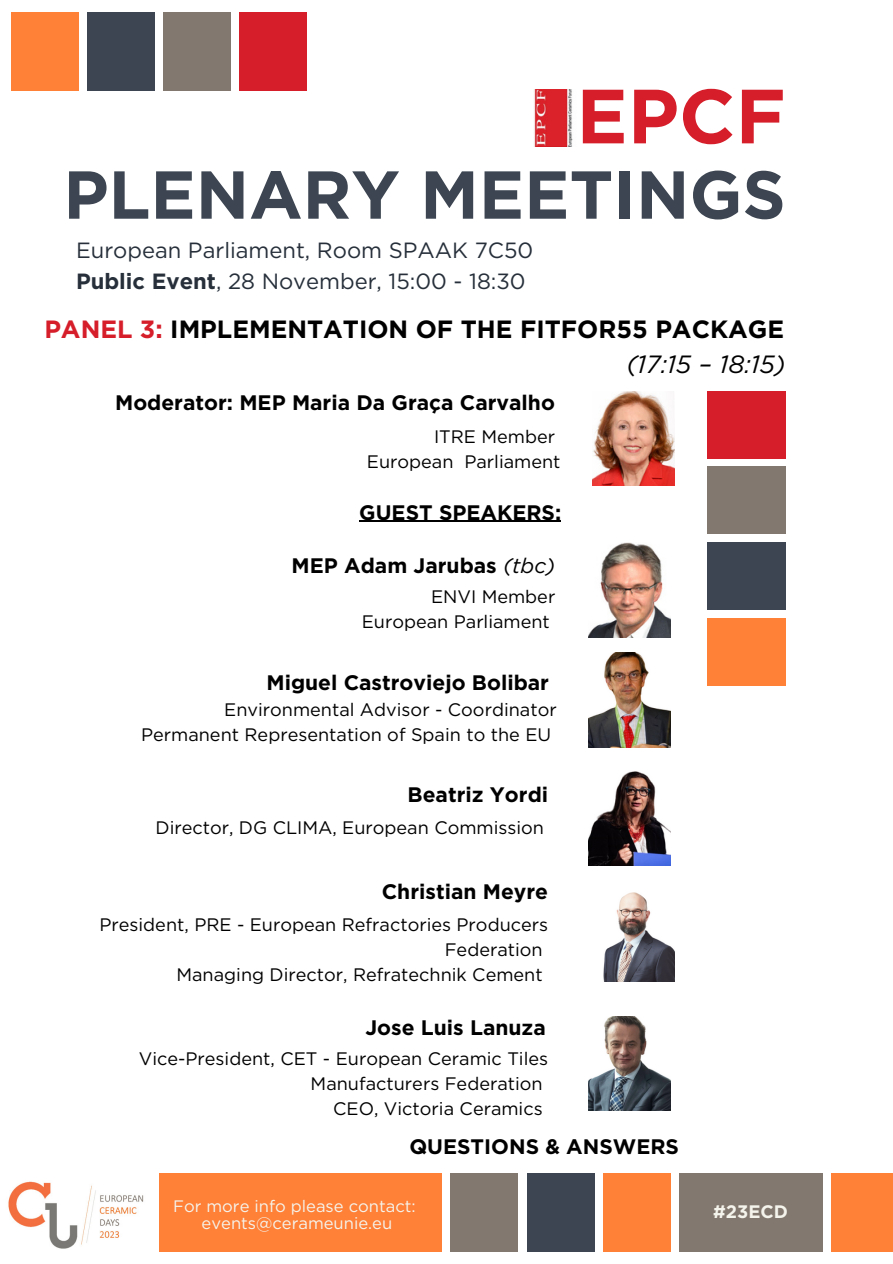
<style>
.page{position:relative;width:893px;height:1264px;background:#fff}
.page>*{position:absolute;margin:0;border:0;box-sizing:border-box;transform-origin:0 0}
.t1{font:700 76.65px "Gotham";color:#d51e2a}
.t2{font:700 67.65px "Gotham";color:#3c4551}
.t3{font:700 24.9px/34.8px "Gotham";color:#000;text-align:right}
.t4{font:22.05px "Gotham";color:#262f3a}
.t5{font:700 21px "Gotham";color:#000}
.t6{font:18px/24.8px "Gotham";color:#000}
.t7{font:700 18px "Gotham";color:#f5f4ec}
.t8{font:16.65px "Gotham";color:#f5f4ec}
.s1{font-weight:700}
.s2{color:#d51e2a}
.s3{font-weight:400;font-style:italic}
</style>
<div class="page">
<img style="left:592px;top:391px;width:82px;height:94px">
<div style="left:451px;top:1173px;width:67px;height:78px;background:#83786f"></div>
<div style="left:527px;top:1173px;width:67px;height:78px;background:#3c4551"></div>
<div style="left:603px;top:1173px;width:67px;height:78px;background:#ff8037"></div>
<div style="left:679px;top:1173px;width:143px;height:78px;background:#83786f"></div>
<div style="left:831px;top:1173px;width:61px;height:78px;background:#ff8037"></div>
<img style="left:588px;top:542px;width:82px;height:95px">
<img style="left:588px;top:652px;width:82px;height:95px">
<img style="left:588px;top:1016px;width:82px;height:94px">
<img style="left:603px;top:892px;width:71px;height:89px">
<div style="left:707px;top:391px;width:78px;height:67px;background:#d51e2a"></div>
<div style="left:707px;top:466px;width:78px;height:67px;background:#83786f"></div>
<div style="left:707px;top:542px;width:78px;height:67px;background:#3c4551"></div>
<div style="left:707px;top:618px;width:78px;height:67px;background:#ff8037"></div>
<img style="left:588px;top:771px;width:82px;height:94px">
<img style="left:534px;top:90px;width:39px;height:57px">
<div style="left:152px;top:1173px;width:290px;height:78px;background:#ff8037"></div>
<img style="left:8px;top:1173px;width:150px;height:78px">
<hr style="left:359px;top:520px;width:202px;height:2px;background:#000">
<div style="left:163px;top:12px;width:67px;height:79px;background:#83786f"></div>
<div style="left:87px;top:12px;width:67px;height:79px;background:#3c4551"></div>
<div style="left:11px;top:12px;width:67px;height:79px;background:#ff8037"></div>
<div style="left:239px;top:12px;width:67px;height:79px;background:#d51e2a"></div>
<p class="t1" style="left:576px;top:70px;width:211px">EPCF</p>
<p class="t2" style="left:63px;top:154px;width:723px">PLENARY MEETINGS</p>
<p class="t4" style="left:76px;top:237px;width:459px">European Parliament, Room SPAAK 7C50</p>
<p class="t4" style="left:76px;top:267px;width:451px"><span class="s1">Public Event</span>, 28 November, 15:00 - 18:30</p>
<p class="t3" style="left:44px;top:311px;width:742px"><span class="s2">PANEL 3:</span> IMPLEMENTATION OF THE FITFOR55 PACKAGE <span class="s3">(17:15 – 18:15)</span></p>
<p class="t5" style="left:115px;top:390px;width:441px">Moderator: MEP Maria Da Graça Carvalho</p>
<p class="t6" style="left:434px;top:424px;width:122px">ITRE Member</p>
<p class="t6" style="left:367px;top:449px;width:195px">European Parliament</p>
<p class="t5" style="left:359px;top:499px;width:203px">GUEST SPEAKERS:</p>
<p class="t5" style="left:291px;top:553px;width:265px">MEP Adam Jarubas <span class="s3">(tbc)</span></p>
<p class="t6" style="left:431px;top:584px;width:126px">ENVI Member</p>
<p class="t6" style="left:362px;top:608px;width:190px">European Parliament</p>
<p class="t5" style="left:266px;top:670px;width:284px">Miguel Castroviejo Bolibar</p>
<p class="t6" style="left:224px;top:697px;width:334px">Environmental Advisor - Coordinator</p>
<p class="t6" style="left:141px;top:722px;width:411px">Permanent Representation of Spain to the EU</p>
<p class="t5" style="left:407px;top:782px;width:142px">Beatriz Yordi</p>
<p class="t6" style="left:155px;top:815px;width:390px">Director, DG CLIMA, European Commission</p>
<p class="t5" style="left:382px;top:879px;width:168px">Christian Meyre</p>
<p class="t6" style="left:444px;top:912px;width:105px;text-indent:-345px">President, PRE - European Refractories Producers<br>Federation</p>
<p class="t6" style="left:176px;top:961px;width:368px">Managing Director, Refratechnik Cement</p>
<p class="t5" style="left:365px;top:1015px;width:182px">Jose Luis Lanuza</p>
<p class="t6" style="left:310px;top:1046px;width:239px;text-indent:-172px">Vice-President, CET - European Ceramic Tiles<br>Manufacturers Federation</p>
<p class="t6" style="left:333px;top:1095px;width:211px">CEO, Victoria Ceramics</p>
<p class="t5" style="left:409px;top:1133px;width:271px">QUESTIONS &amp; ANSWERS</p>
<p class="t8" style="left:173px;top:1195px;width:244px">For more info please contact:</p>
<p class="t8" style="left:202px;top:1212px;width:192px">events@cerameunie.eu</p>
<p class="t7" style="left:713px;top:1200px;width:76px">#23ECD</p>
</div>
